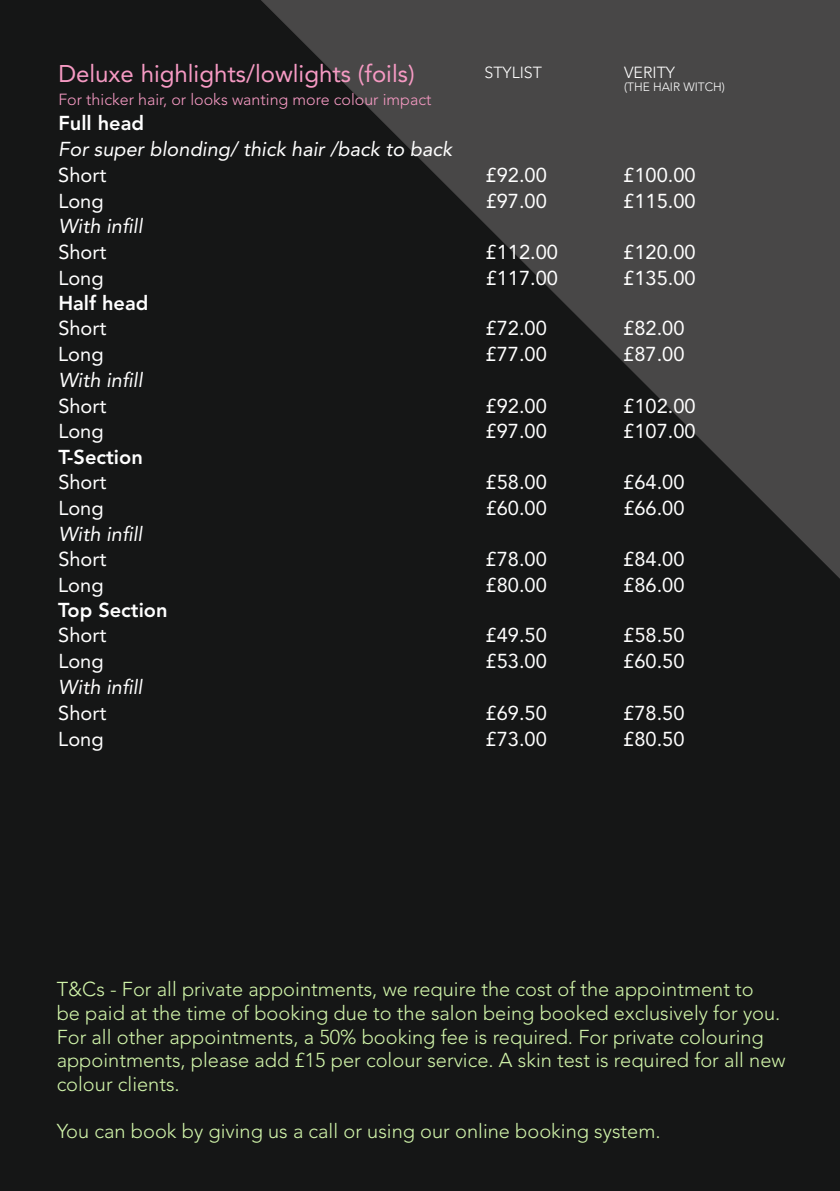
<style>
.page{position:relative;width:840px;height:1191px;background:#fff}
.page>*{position:absolute;margin:0;border:0;box-sizing:border-box;transform-origin:0 0}
.t1{font:24px "Avenir LT Std";color:#f69ac3}
.t2{font:300 20px/23.6px "Avenir LT Std";color:#d0f3a9}
.t3{font:20px "Avenir LT Std";color:#fff}
.t4{font:italic 20px "Avenir LT Std";color:#fff}
.t5{font:800 20px "Avenir LT Std";color:#fff}
.t6{font:300 16px "Avenir LT Std";color:#f69ac3}
.t7{font:300 16px "Avenir LT Std";color:#fff}
.t8{font:300 12px "Avenir LT Std";color:#fff}
</style>
<div class="page">
<div style="left:0;top:0;width:839px;height:1191px;background:#151616"></div>
<svg style="left:237px;top:0;width:602px;height:597px;background:#2c2c2c"></svg>
<p class="t1" style="left:58px;top:60px;width:358px">Deluxe highlights/lowlights (foils)</p>
<p class="t6" style="left:58px;top:90px;width:374px">For thicker hair, or looks wanting more colour impact</p>
<p class="t5" style="left:58px;top:111px;width:87px">Full head</p>
<p class="t7" style="left:484px;top:63px;width:59px">STYLIST</p>
<p class="t7" style="left:623px;top:63px;width:52px">VERITY</p>
<p class="t8" style="left:623px;top:80px;width:102px">(THE HAIR WITCH)</p>
<p class="t4" style="left:58px;top:137px;width:395px">For super blonding/ thick hair /back to back</p>
<p class="t3" style="left:58px;top:163px;width:50px">Short</p>
<p class="t3" style="left:485px;top:163px;width:63px">£92.00</p>
<p class="t3" style="left:623px;top:163px;width:74px">£100.00</p>
<p class="t3" style="left:58px;top:189px;width:47px">Long</p>
<p class="t3" style="left:485px;top:189px;width:63px">£97.00</p>
<p class="t3" style="left:623px;top:189px;width:74px">£115.00</p>
<p class="t4" style="left:58px;top:215px;width:86px">With infill</p>
<p class="t3" style="left:58px;top:240px;width:50px">Short</p>
<p class="t3" style="left:485px;top:240px;width:74px">£112.00</p>
<p class="t3" style="left:623px;top:240px;width:74px">£120.00</p>
<p class="t3" style="left:58px;top:266px;width:47px">Long</p>
<p class="t3" style="left:485px;top:266px;width:74px">£117.00</p>
<p class="t3" style="left:623px;top:266px;width:74px">£135.00</p>
<p class="t5" style="left:58px;top:291px;width:92px">Half head</p>
<p class="t3" style="left:58px;top:316px;width:50px">Short</p>
<p class="t3" style="left:485px;top:316px;width:63px">£72.00</p>
<p class="t3" style="left:623px;top:316px;width:63px">£82.00</p>
<p class="t4" style="left:58px;top:368px;width:86px">With infill</p>
<p class="t3" style="left:58px;top:394px;width:50px">Short</p>
<p class="t3" style="left:485px;top:394px;width:63px">£92.00</p>
<p class="t3" style="left:623px;top:394px;width:74px">£102.00</p>
<p class="t3" style="left:58px;top:342px;width:47px">Long</p>
<p class="t3" style="left:485px;top:342px;width:63px">£77.00</p>
<p class="t3" style="left:623px;top:342px;width:63px">£87.00</p>
<p class="t3" style="left:58px;top:420px;width:47px">Long</p>
<p class="t3" style="left:485px;top:420px;width:63px">£97.00</p>
<p class="t3" style="left:623px;top:420px;width:74px">£107.00</p>
<p class="t5" style="left:58px;top:445px;width:86px">T-Section</p>
<p class="t3" style="left:58px;top:470px;width:50px">Short</p>
<p class="t3" style="left:485px;top:470px;width:63px">£58.00</p>
<p class="t3" style="left:623px;top:470px;width:63px">£64.00</p>
<p class="t4" style="left:58px;top:522px;width:86px">With infill</p>
<p class="t3" style="left:58px;top:547px;width:50px">Short</p>
<p class="t3" style="left:485px;top:547px;width:63px">£78.00</p>
<p class="t3" style="left:623px;top:547px;width:63px">£84.00</p>
<p class="t3" style="left:58px;top:496px;width:47px">Long</p>
<p class="t3" style="left:485px;top:496px;width:63px">£60.00</p>
<p class="t3" style="left:623px;top:496px;width:63px">£66.00</p>
<p class="t3" style="left:58px;top:573px;width:47px">Long</p>
<p class="t3" style="left:485px;top:573px;width:63px">£80.00</p>
<p class="t3" style="left:623px;top:573px;width:63px">£86.00</p>
<p class="t5" style="left:58px;top:598px;width:111px">Top Section</p>
<p class="t3" style="left:58px;top:623px;width:50px">Short</p>
<p class="t3" style="left:485px;top:623px;width:63px">£49.50</p>
<p class="t3" style="left:623px;top:623px;width:63px">£58.50</p>
<p class="t3" style="left:58px;top:649px;width:47px">Long</p>
<p class="t3" style="left:485px;top:649px;width:63px">£53.00</p>
<p class="t3" style="left:623px;top:649px;width:63px">£60.50</p>
<p class="t4" style="left:58px;top:675px;width:86px">With infill</p>
<p class="t3" style="left:58px;top:701px;width:50px">Short</p>
<p class="t3" style="left:485px;top:701px;width:63px">£69.50</p>
<p class="t3" style="left:623px;top:701px;width:63px">£78.50</p>
<p class="t3" style="left:58px;top:727px;width:47px">Long</p>
<p class="t3" style="left:485px;top:727px;width:63px">£73.00</p>
<p class="t3" style="left:623px;top:727px;width:63px">£80.50</p>
<p class="t2" style="left:57px;top:977px;width:730px">T&amp;Cs - For all private appointments, we require the cost of the appointment to<br>be paid at the time of booking due to the salon being booked exclusively for you.<br>For all other appointments, a 50% booking fee is required. For private colouring appointments, please add £15 per colour service. A skin test is required for all new colour clients.</p>
<p class="t2" style="left:57px;top:1119px;width:605px">You can book by giving us a call or using our online booking system.</p>
</div>
